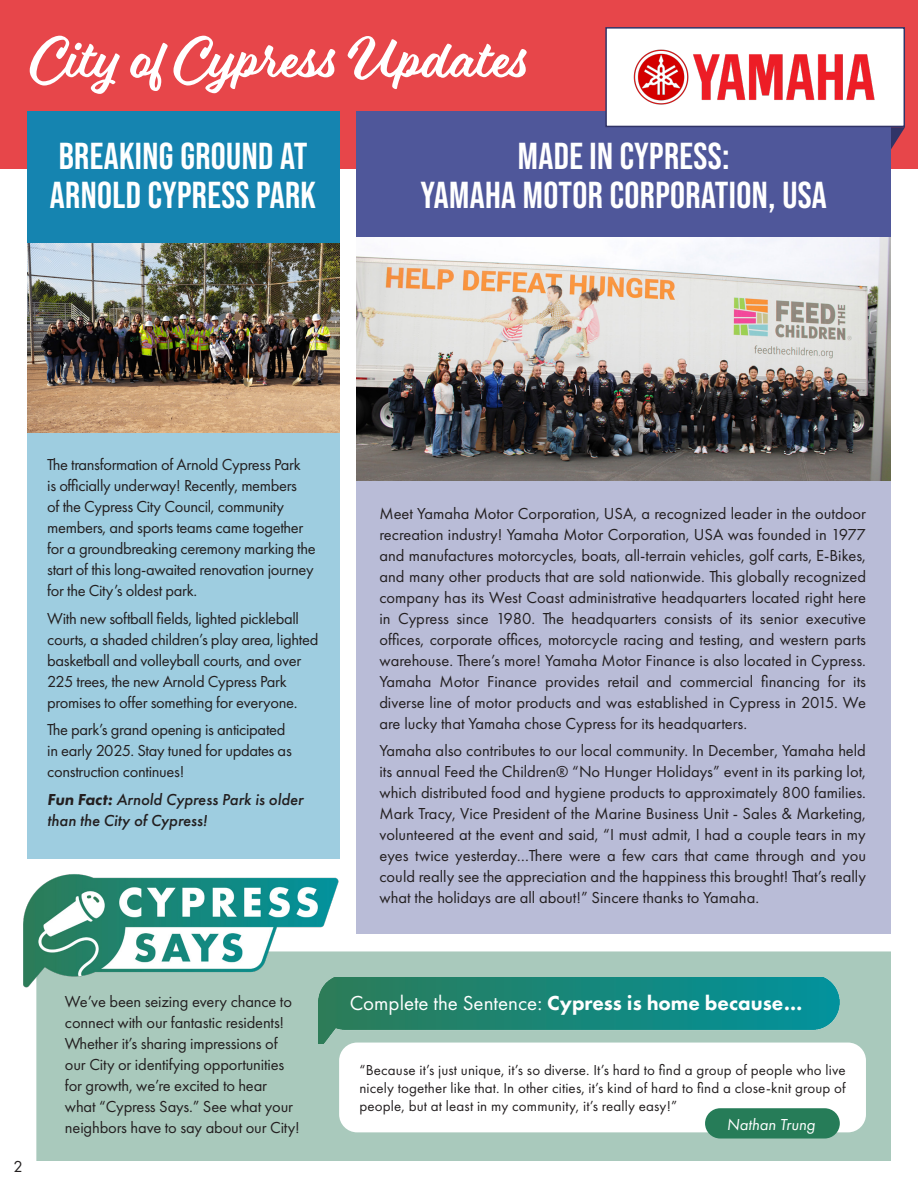
<style>
.page{position:relative;width:918px;height:1188px;background:#fff}
.page>*{position:absolute;margin:0;border:0;box-sizing:border-box;transform-origin:0 0}
.t1{font:54px "Eds Market Main Script";letter-spacing:.01em;color:#fff}
.t2{font:700 37.5px/39px "Bebas Neue Pro";letter-spacing:.01em;color:#fff}
.t3{font:800 21px "Futura PT";color:#fff}
.t4{font:16.5px/21px "Futura PT";letter-spacing:-.02em;color:#231f20}
.t5{font:italic 500 16.5px/21px "Futura PT";color:#231f20}
.t6{font:italic 16.5px "Futura PT";color:#fff}
.t7{font:15px/18px "Futura PT";letter-spacing:.01em;color:#231f20;text-align:justify}
.s1{font-weight:800}
.s2{font-weight:400}
</style>
<div class="page">
<div style="left:0;top:0;width:918px;height:168px;background:#e7464a"></div>
<div style="left:36px;top:951px;width:855px;height:210px;background:#a9c9bc"></div>
<div style="left:339px;top:1043px;width:527px;height:89px;background:#fff;border-radius:18px"></div>
<div style="left:705px;top:1108px;width:135px;height:31px;background:#267c58;border-radius:15px"></div>
<div style="left:356px;top:111px;width:535px;height:822px;background:#b9bcd7"></div>
<img style="left:356px;top:237px;width:535px;height:244px">
<div style="left:356px;top:111px;width:535px;height:126px;background:#4f579a"></div>
<div style="left:605px;top:27px;width:300px;height:100px;background:#fff;border:2px solid #313467"></div>
<img style="left:634px;top:50px;width:240px;height:55px">
<svg style="left:891px;top:127px;width:14px;height:22px"></svg>
<img style="left:319px;top:977px;width:521px;height:66px">
<div style="left:27px;top:111px;width:312px;height:132px;background:#1584b0"></div>
<div style="left:27px;top:272px;width:312px;height:587px;background:#9ecde0"></div>
<img style="left:27px;top:243px;width:312px;height:190px">
<img style="left:23px;top:874px;width:316px;height:115px">
<p class="t1" style="left:31px;top:26px;width:499px">City of Cypress Updates</p>
<p class="t2" style="left:50px;top:136px;width:268px">BREAKING GROUND AT<br>ARNOLD CYPRESS PARK</p>
<p class="t2" style="left:518px;top:136px;width:213px">MADE IN CYPRESS:</p>
<p class="t2" style="left:420px;top:175px;width:408px">YAMAHA MOTOR CORPORATION, USA</p>
<p class="t4" style="left:47px;top:454px;width:270px">The transformation of Arnold Cypress Park<br>is officially underway! Recently, members<br>of the Cypress City Council, community members, and sports teams came together for a groundbreaking ceremony marking the start of this long-awaited renovation journey for the City’s oldest park.</p>
<p class="t4" style="left:47px;top:608px;width:273px">With new softball fields, lighted pickleball courts, a shaded children’s play area, lighted basketball and volleyball courts, and over 225 trees, the new Arnold Cypress Park promises to offer something for everyone.</p>
<p class="t4" style="left:47px;top:719px;width:246px">The park’s grand opening is anticipated in early 2025. Stay tuned for updates as construction continues!</p>
<p class="t5" style="left:47px;top:789px;width:258px"><span class="s1">Fun Fact:</span> Arnold Cypress Park is older than the City of Cypress!</p>
<p class="t4" style="left:379px;top:502px;width:488px;text-align:justify">Meet Yamaha Motor Corporation, USA, a recognized leader in the outdoor recreation industry! Yamaha Motor Corporation, USA was founded in 1977 and manufactures motorcycles, boats, all-terrain vehicles, golf carts, E-Bikes, and many other products that are sold nationwide. This globally recognized company has its West Coast administrative headquarters located right here in Cypress since 1980. The headquarters consists of its senior executive offices, corporate offices, motorcycle racing and testing, and western parts warehouse. There’s more! Yamaha Motor Finance is also located in Cypress.<br>Yamaha Motor Finance provides retail and commercial financing for its diverse line of motor products and was established in Cypress in 2015. We are lucky that Yamaha chose Cypress for its headquarters.</p>
<p class="t4" style="left:379px;top:740px;width:488px;text-align:justify">Yamaha also contributes to our local community. In December, Yamaha held its annual Feed the Children® “No Hunger Holidays” event in its parking lot, which distributed food and hygiene products to approximately 800 families.<br>Mark Tracy, Vice President of the Marine Business Unit - Sales &amp; Marketing, volunteered at the event and said, “I must admit, I had a couple tears in my eyes twice yesterday…There were a few cars that came through and you could really see the appreciation and the happiness this brought! That’s really what the holidays are all about!” Sincere thanks to Yamaha.</p>
<p class="t4" style="left:14px;top:1156px;width:11px">2</p>
<p class="t4" style="left:65px;top:991px;width:236px">We’ve been seizing every chance to connect with our fantastic residents!<br>Whether it’s sharing impressions of our City or identifying opportunities for growth, we’re excited to hear what “Cypress Says.” See what your neighbors have to say about our City!</p>
<p class="t3" style="left:350px;top:990px;width:455px"><span class="s2">Complete the Sentence:</span> Cypress is home because…</p>
<p class="t7" style="left:359px;top:1061px;width:488px">“Because it’s just unique, it’s so diverse. It’s hard to find a group of people who live nicely together like that. In other cities, it’s kind of hard to find a close-knit group of people, but at least in my community, it’s really easy!”</p>
<p class="t6" style="left:727px;top:1114px;width:90px">Nathan Trung</p>
</div>
